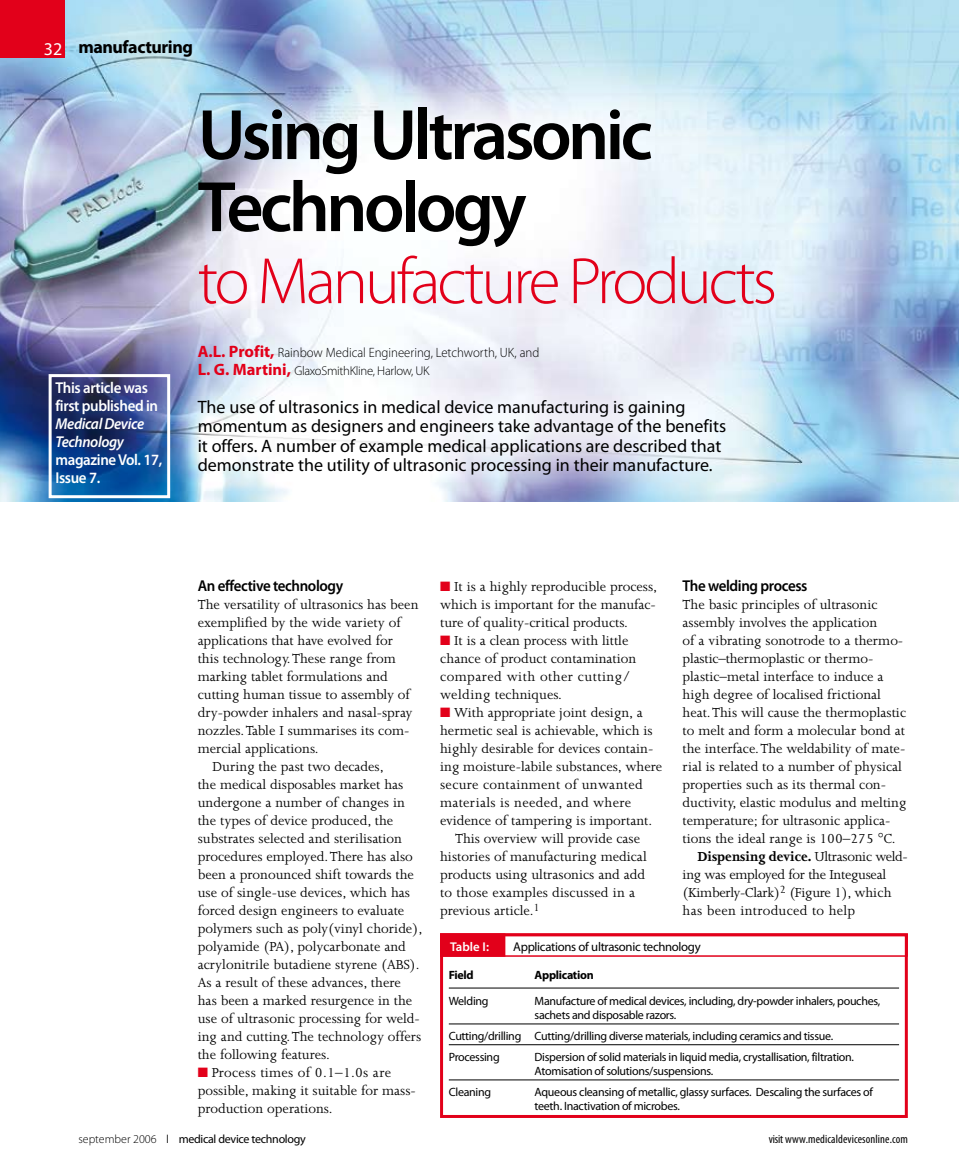
<style>
.page{position:relative;width:959px;height:1175px;background:#fff}
.page>*{position:absolute;margin:0;border:0;box-sizing:border-box;transform-origin:0 0}
.t1{font:600 72px/72px "Myriad Pro";letter-spacing:-.05em;color:#000}
.t2{font:300 66px "Myriad Pro";letter-spacing:-.05em;color:#e2001a}
.t3{font:18px/19.5px "Myriad Pro";color:#000}
.t4{font:700 18px "Myriad Pro";letter-spacing:-.025em;color:#000}
.t5{font:600 15.75px/18px "Myriad Pro";letter-spacing:-.025em;color:#fff;scale:.95 1}
.t6{font:600 15.75px "Myriad Pro";letter-spacing:-.025em;color:#000;scale:.95 1}
.t7{font:italic 600 15.75px/18px "Myriad Pro";letter-spacing:-.025em;color:#fff;scale:.95 1}
.t8{font:15px/18px "Joanna";color:#000}
.t9{font:15px "Joanna";letter-spacing:.02em;color:#000}
.t10{font:15px "Joanna";letter-spacing:-.02em;color:#000}
.t11{font:700 15px "Joanna";color:#000}
.t12{font:300 13.5px "Myriad Pro";color:#000;scale:.95 1}
.t13{font:300 12.75px "Myriad Pro";letter-spacing:-.025em;color:#000}
.t14{font:12.75px "Myriad Pro";letter-spacing:-.025em;color:#000}
.t15{font:600 12.75px "Myriad Pro";color:#fff}
.t16{font:12px/14.4px "Myriad Pro";letter-spacing:-.025em;color:#000}
.t17{font:condensed 12px "Myriad Pro";letter-spacing:.01em;color:#000}
.t18{font:700 12px "Myriad Pro";letter-spacing:-.025em;color:#000}
.s1{font-weight:400;color:#fff}
.s2{font-weight:700;font-size:16.5px;color:#e2001a}
.s3{color:#e2001a}
.s4{font-weight:400}
.s5{font-weight:300}
</style>
<div class="page">
<hr style="left:449px;top:987px;width:450px;height:1px;background:#000">
<hr style="left:449px;top:1023px;width:450px;height:1px;background:#000">
<hr style="left:449px;top:1044px;width:450px;height:1px;background:#000">
<hr style="left:449px;top:1079px;width:450px;height:1px;background:#000">
<div style="left:440px;top:933px;width:467px;height:185px;border:3px solid #e2001a"></div>
<div style="left:440px;top:933px;width:467px;height:23px;border:2px solid #e2001a"></div>
<div style="left:441px;top:934px;width:63px;height:22px;background:#e2001a"></div>
<div style="left:440px;top:933px;width:65px;height:23px;border:2px solid #e2001a"></div>
<img style="left:0;top:0;width:958px;height:501px">
<div style="left:0;top:0;width:64px;height:58px;background:#e2001a"></div>
<div style="left:49px;top:374px;width:121px;height:124px;border:3px solid #fff"></div>
<p class="t4" style="left:44px;top:36px;width:151px"><span class="s1">32</span> manufacturing</p>
<h1 class="t1" style="left:198px;top:97px;width:456px">Using Ultrasonic<br>Technology</h1>
<h2 class="t2" style="left:198px;top:241px;width:581px">to Manufacture Products</h2>
<p class="t5" style="left:56px;top:378px;width:109px">This article was first published in</p>
<p class="t7" style="left:56px;top:414px;width:95px">Medical Device<br>Technology</p>
<p class="t5" style="left:56px;top:450px;width:114px">magazine Vol. 17,<br>Issue 7.</p>
<p class="t12" style="left:198px;top:344px;width:361px"><span class="s2">A.L. Profit,</span> Rainbow Medical Engineering, Letchworth, UK, and</p>
<p class="t13" style="left:198px;top:363px;width:233px"><span class="s2">L. G. Martini,</span> GlaxoSmithKline, Harlow, UK</p>
<p class="t3" style="left:198px;top:396px;width:530px">The use of ultrasonics in medical device manufacturing is gaining momentum as designers and engineers take advantage of the benefits it offers. A number of example medical applications are described that demonstrate the utility of ultrasonic processing in their manufacture.</p>
<p class="t6" style="left:198px;top:576px;width:155px">An effective technology</p>
<p class="t8" style="left:198px;top:596px;width:222px">The versatility of ultrasonics has been</p>
<p class="t8" style="left:198px;top:614px;width:205px">exemplified by the wide variety of</p>
<p class="t8" style="left:198px;top:632px;width:196px">applications that have evolved for</p>
<p class="t8" style="left:198px;top:650px;width:199px">this technology. These range from</p>
<p class="t8" style="left:198px;top:668px;width:192px">marking tablet formulations and</p>
<p class="t8" style="left:198px;top:686px;width:214px">cutting human tissue to assembly of</p>
<p class="t8" style="left:198px;top:704px;width:216px">dry-powder inhalers and nasal-spray</p>
<p class="t8" style="left:198px;top:722px;width:213px">nozzles. Table I summarises its com-</p>
<p class="t8" style="left:198px;top:740px;width:122px">mercial applications.</p>
<p class="t8" style="left:213px;top:758px;width:173px">During the past two decades,</p>
<p class="t8" style="left:198px;top:776px;width:207px">the medical disposables market has</p>
<p class="t8" style="left:198px;top:794px;width:209px">undergone a number of changes in</p>
<p class="t8" style="left:198px;top:812px;width:197px">the types of device produced, the</p>
<p class="t8" style="left:198px;top:830px;width:206px">substrates selected and sterilisation</p>
<p class="t8" style="left:198px;top:848px;width:217px">procedures employed. There has also</p>
<p class="t8" style="left:198px;top:866px;width:218px">been a pronounced shift towards the</p>
<p class="t8" style="left:198px;top:884px;width:214px">use of single-use devices, which has</p>
<p class="t8" style="left:198px;top:902px;width:208px">forced design engineers to evaluate</p>
<p class="t8" style="left:198px;top:920px;width:226px">polymers such as poly(vinyl choride),</p>
<p class="t8" style="left:198px;top:938px;width:210px">polyamide (PA), polycarbonate and</p>
<p class="t8" style="left:198px;top:956px;width:223px">acrylonitrile butadiene styrene (ABS).</p>
<p class="t8" style="left:198px;top:974px;width:204px">As a result of these advances, there</p>
<p class="t8" style="left:198px;top:992px;width:216px">has been a marked resurgence in the</p>
<p class="t8" style="left:198px;top:1010px;width:224px">use of ultrasonic processing for weld-</p>
<p class="t8" style="left:198px;top:1028px;width:225px">ing and cutting. The technology offers</p>
<p class="t8" style="left:198px;top:1046px;width:133px">the following features.</p>
<p class="t8" style="left:198px;top:1064px;width:220px"><span class="s3">■</span> Process times of 0.1–1.0s are possible, making it suitable for mass&shy;production operations.</p>
<p class="t8" style="left:440px;top:578px;width:219px;text-align:justify"><span class="s3">■</span> It is a highly reproducible process, which is important for the manufac&shy;ture of quality-critical products.</p>
<p class="t8" style="left:440px;top:632px;width:198px"><span class="s3">■</span> It is a clean process with little chance of product contamination compared with other cutting/ welding techniques.</p>
<p class="t8" style="left:440px;top:704px;width:204px"><span class="s3">■</span> With appropriate joint design, a</p>
<p class="t8" style="left:440px;top:722px;width:214px">hermetic seal is achievable, which is</p>
<p class="t8" style="left:440px;top:740px;width:215px">highly desirable for devices contain-</p>
<p class="t8" style="left:440px;top:758px;width:223px">ing moisture-labile substances, where</p>
<p class="t9" style="left:440px;top:776px;width:204px">secure containment of unwanted</p>
<p class="t9" style="left:440px;top:794px;width:192px">materials is needed, and where</p>
<p class="t8" style="left:440px;top:812px;width:213px">evidence of tampering is important.</p>
<p class="t8" style="left:455px;top:830px;width:187px">This overview will provide case</p>
<p class="t8" style="left:440px;top:848px;width:208px">histories of manufacturing medical</p>
<p class="t8" style="left:440px;top:866px;width:206px">products using ultrasonics and add</p>
<p class="t8" style="left:440px;top:884px;width:196px">to those examples discussed in a</p>
<p class="t8" style="left:440px;top:902px;width:101px">previous article.<sup>1</sup></p>
<p class="t6" style="left:682px;top:576px;width:133px">The welding process</p>
<p class="t8" style="left:682px;top:596px;width:196px">The basic principles of ultrasonic</p>
<p class="t8" style="left:682px;top:614px;width:196px">assembly involves the application</p>
<p class="t8" style="left:682px;top:632px;width:222px">of a vibrating sonotrode to a thermo-</p>
<p class="t8" style="left:682px;top:650px;width:192px">plastic–thermoplastic or thermo-</p>
<p class="t8" style="left:682px;top:668px;width:202px">plastic–metal interface to induce a</p>
<p class="t8" style="left:682px;top:686px;width:200px">high degree of localised frictional</p>
<p class="t8" style="left:682px;top:704px;width:225px">heat. This will cause the thermoplastic</p>
<p class="t8" style="left:682px;top:722px;width:224px">to melt and form a molecular bond at</p>
<p class="t8" style="left:682px;top:740px;width:224px">the interface. The weldability of mate-</p>
<p class="t8" style="left:682px;top:758px;width:221px">rial is related to a number of physical</p>
<p class="t8" style="left:682px;top:776px;width:205px">properties such as its thermal con-</p>
<p class="t8" style="left:682px;top:794px;width:225px">ductivity, elastic modulus and melting</p>
<p class="t8" style="left:682px;top:812px;width:209px">temperature; for ultrasonic applica-</p>
<p class="t8" style="left:682px;top:830px;width:214px">tions the ideal range is 100–275 °C.</p>
<p class="t11" style="left:697px;top:848px;width:212px">Dispensing device. <span class="s4">Ultrasonic weld-</span></p>
<p class="t10" style="left:682px;top:866px;width:205px">ing was employed for the Integuseal</p>
<p class="t10" style="left:682px;top:884px;width:210px">(Kimberly-Clark)<sup>2</sup> (Figure 1), which</p>
<p class="t9" style="left:682px;top:902px;width:174px">has been introduced to help</p>
<p class="t15" style="left:450px;top:938px;width:40px">Table I:</p>
<p class="t14" style="left:513px;top:938px;width:189px">Applications of ultrasonic technology</p>
<p class="t18" style="left:449px;top:966px;width:26px">Field</p>
<p class="t18" style="left:534px;top:966px;width:61px">Application</p>
<p class="t16" style="left:449px;top:993px;width:41px">Welding</p>
<p class="t16" style="left:534px;top:993px;width:347px">Manufacture of medical devices, including, dry-powder inhalers, pouches, sachets and disposable razors.</p>
<p class="t16" style="left:449px;top:1025px;width:386px;line-height:20.9px">Cutting/drilling Cutting/drilling diverse materials, including ceramics and tissue.<br>Processing</p>
<p class="t16" style="left:534px;top:1049px;width:321px">Dispersion of solid materials in liquid media, crystallisation, filtration.<br>Atomisation of solutions/suspensions.</p>
<p class="t16" style="left:449px;top:1084px;width:44px">Cleaning</p>
<p class="t16" style="left:534px;top:1084px;width:340px">Aqueous cleansing of metallic, glassy surfaces. Descaling the surfaces of teeth. Inactivation of microbes.</p>
<p class="t16" style="left:78px;top:1131px;width:229px"><span class="s5">september 2006</span> ❘ medical device technology</p>
<p class="t17" style="left:768px;top:1131px;width:141px">visit www.medicaldevicesonline.com</p>
</div>
